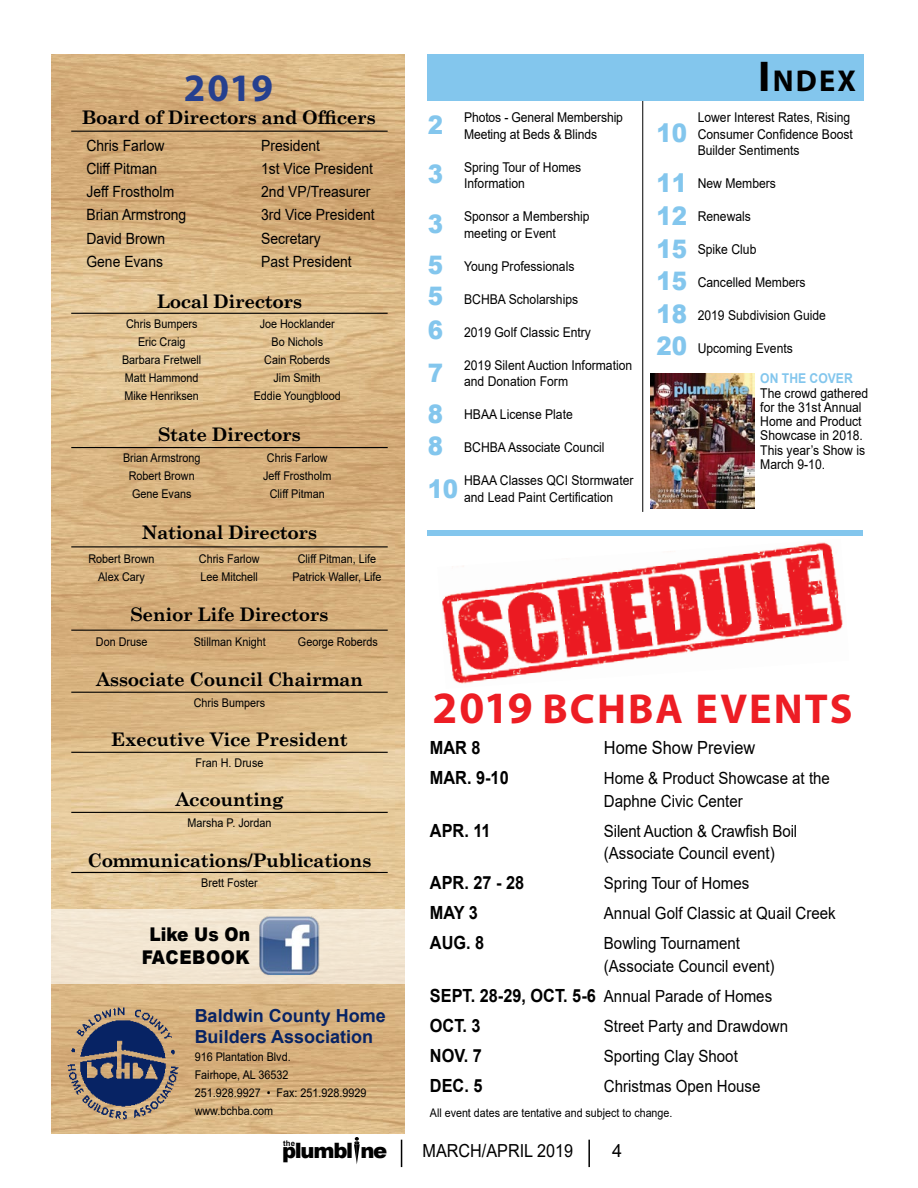
<style>
.page{position:relative;width:918px;height:1188px;background:#fff}
.page>*{position:absolute;margin:0;border:0;box-sizing:border-box;transform-origin:0 0}
.t1{font:700 42px "Myriad Pro";letter-spacing:.05em;color:#ed1d24}
.t2{font:700 39px "Myriad Pro";color:#25408f}
.t3{font:700 30.3px "Myriad Pro";color:#000}
.t4{font:900 25.5px/49.3px "Arial";color:#83c6ed;text-align:justify;scale:.9 1}
.t5{font:900 21.15px "Arial";letter-spacing:-.06em;color:#000}
.t6{font:900 18.9px/22.6px "Arial";letter-spacing:.01em;color:#000;text-align:center;scale:.9 1}
.t7{font:700 18.75px "Century Schoolbook";letter-spacing:-.02em;color:#000}
.t8{font:700 18.15px "Arial";color:#000;scale:.9 1}
.t9{font:18.15px "Arial";color:#000;scale:.9 1}
.t10{font:700 18px/21px "Arial";color:#072364}
.t11{font:18px "Arial";color:#000;scale:.9 1}
.t12{font:18px "Arial";color:#000}
.t13{font:16.8px/22.5px "Arial";color:#000;scale:.9 1}
.t14{font:15.45px/23.2px "Arial";color:#000;scale:.9 1}
.t15{font:13.5px/16.5px "Arial";color:#000;scale:.9 1}
.t16{font:700 13.5px "Arial";color:#83c6ed;scale:.9 1}
.t17{font:12px/18px "Arial";color:#000;text-align:center;scale:.9 1}
.t18{font:11.85px "Arial";color:#000;scale:.9 1}
.t19{font:700 7.8px "Arial";color:#000}
.s1{font-size:43.2px}
.s2{font-size:45px}
.s3{font-weight:700;font-size:18.15px}
</style>
<div class="page">
<svg style="left:354px;top:1137px;width:6px;height:27px"></svg>
<svg style="left:401px;top:1140px;width:1px;height:27px"></svg>
<hr style="left:588px;top:1140px;width:2px;height:27px;background:#000">
<img style="left:52px;top:54px;width:353px;height:1080px">
<img style="left:442px;top:542px;width:401px;height:142px">
<hr style="left:642px;top:101px;width:1px;height:411px;background:#000">
<div style="left:427px;top:54px;width:437px;height:47px;background:#83c6ed"></div>
<div style="left:427px;top:530px;width:436px;height:6px;background:#83c6ed"></div>
<img style="left:650px;top:374px;width:104px;height:135px">
<div style="left:51px;top:909px;width:355px;height:75px;background:#f2e5d1"></div>
<hr style="left:71px;top:313px;width:317px;height:1px;background:#000">
<hr style="left:71px;top:447px;width:317px;height:1px;background:#000">
<hr style="left:71px;top:546px;width:317px;height:1px;background:#000">
<hr style="left:71px;top:630px;width:317px;height:1px;background:#000">
<hr style="left:71px;top:692px;width:317px;height:1px;background:#000">
<hr style="left:71px;top:752px;width:317px;height:1px;background:#000">
<hr style="left:71px;top:812px;width:317px;height:1px;background:#000">
<hr style="left:71px;top:872px;width:317px;height:1px;background:#000">
<img style="left:66px;top:1007px;width:114px;height:113px">
<img style="left:259px;top:916px;width:61px;height:59px">
<hr style="left:71px;top:131px;width:317px;height:1px;background:#000">
<h2 class="t2" style="left:184px;top:62px;width:91px">2019</h2>
<h3 class="t7" style="left:82px;top:103px;width:296px">Board of Directors and Officers</h3>
<p class="t14" style="left:86px;top:134px;width:112px">Chris Farlow<br>Cliff Pitman<br>Jeff Frostholm<br>Brian Armstrong<br>David Brown<br>Gene Evans</p>
<p class="t14" style="left:261px;top:134px;width:128px">President<br>1st Vice President<br>2nd VP/Treasurer<br>3rd Vice President<br>Secretary<br>Past President</p>
<h3 class="t7" style="left:157px;top:286px;width:147px">Local Directors</h3>
<p class="t17" style="left:122px;top:315px;width:90px">Chris Bumpers<br>Eric Craig<br>Barbara Fretwell<br>Matt Hammond<br>Mike Henriksen</p>
<p class="t17" style="left:254px;top:315px;width:98px">Joe Hocklander<br>Bo Nichols<br>Cain Roberds<br>Jim Smith<br>Eddie Youngblood</p>
<h3 class="t7" style="left:158px;top:420px;width:144px">State Directors</h3>
<p class="t17" style="left:123px;top:449px;width:88px">Brian Armstrong<br>Robert Brown<br>Gene Evans</p>
<p class="t17" style="left:263px;top:449px;width:77px">Chris Farlow<br>Jeff Frostholm<br>Cliff Pitman</p>
<h3 class="t7" style="left:142px;top:518px;width:177px">National Directors</h3>
<p class="t17" style="left:88px;top:550px;width:75px">Robert Brown<br>Alex Cary</p>
<p class="t17" style="left:199px;top:550px;width:69px;text-align:left">Chris Farlow<br>Lee Mitchell</p>
<p class="t17" style="left:292px;top:550px;width:100px">Cliff Pitman, Life<br>Patrick Waller, Life</p>
<h3 class="t7" style="left:130px;top:600px;width:200px">Senior Life Directors</h3>
<p class="t17" style="left:96px;top:632px;width:59px">Don Druse</p>
<p class="t17" style="left:194px;top:632px;width:82px">Stillman Knight</p>
<p class="t17" style="left:298px;top:632px;width:90px">George Roberds</p>
<h3 class="t7" style="left:96px;top:665px;width:268px">Associate Council Chairman</h3>
<p class="t17" style="left:194px;top:693px;width:81px">Chris Bumpers</p>
<h3 class="t7" style="left:111px;top:725px;width:238px">Executive Vice President</h3>
<p class="t17" style="left:196px;top:753px;width:77px">Fran H. Druse</p>
<h3 class="t7" style="left:175px;top:785px;width:110px">Accounting</h3>
<p class="t17" style="left:188px;top:813px;width:95px">Marsha P. Jordan</p>
<h3 class="t7" style="left:88px;top:845px;width:285px">Communications/Publications</h3>
<p class="t17" style="left:201px;top:874px;width:64px">Brett Foster</p>
<h3 class="t6" style="left:142px;top:922px;width:122px">Like Us On<br>FACEBOOK</h3>
<h3 class="t10" style="left:195px;top:1006px;width:193px">Baldwin County Home<br>Builders Association</h3>
<p class="t17" style="left:195px;top:1048px;width:193px;text-align:left">916 Plantation Blvd.<br>Fairhope, AL 36532<br>251.928.9927 • Fax: 251.928.9929 www.bchba.com</p>
<p class="t19" style="left:283px;top:1138px;width:13px">the</p>
<h3 class="t5" style="left:282px;top:1136px;width:107px">plumbl ne</h3>
<p class="t15" style="left:464px;top:109px;width:178px">Photos - General Membership<br>Meeting at Beds &amp; Blinds</p>
<p class="t15" style="left:464px;top:159px;width:132px">Spring Tour of Homes<br>Information</p>
<p class="t15" style="left:464px;top:208px;width:141px">Sponsor a Membership meeting or Event</p>
<p class="t15" style="left:464px;top:258px;width:124px">Young Professionals</p>
<p class="t15" style="left:464px;top:291px;width:128px">BCHBA Scholarships</p>
<p class="t15" style="left:464px;top:324px;width:143px">2019 Golf Classic Entry</p>
<p class="t15" style="left:464px;top:357px;width:188px">2019 Silent Auction Information and Donation Form</p>
<p class="t15" style="left:464px;top:406px;width:122px">HBAA License Plate</p>
<p class="t15" style="left:464px;top:439px;width:158px">BCHBA Associate Council</p>
<p class="t15" style="left:464px;top:472px;width:190px">HBAA Classes QCI Stormwater and Lead Paint Certification</p>
<h3 class="t4" style="left:428px;top:99px;width:19px">2<br>3<br>3</h3>
<h3 class="t4" style="left:428px;top:248px;width:19px;line-height:32.4px">5<br>5<br>6</h3>
<h3 class="t4" style="left:428px;top:351px;width:19px;line-height:41.1px">7<br>8</h3>
<h3 class="t4" style="left:428px;top:424px;width:36px;line-height:42.2px">8<br>10</h3>
<h3 class="t4" style="left:657px;top:107px;width:36px">10</h3>
<h3 class="t4" style="left:657px;top:158px;width:36px">11</h3>
<h3 class="t4" style="left:657px;top:190px;width:36px">12</h3>
<h3 class="t4" style="left:657px;top:223px;width:36px">15</h3>
<h3 class="t4" style="left:657px;top:256px;width:36px">15</h3>
<h3 class="t4" style="left:657px;top:288px;width:36px">18</h3>
<h3 class="t4" style="left:657px;top:321px;width:36px">20</h3>
<h3 class="t3" style="left:758px;top:61px;width:99px"><span class="s1">I</span>NDEX</h3>
<p class="t15" style="left:698px;top:109px;width:174px">Lower Interest Rates, Rising<br>Consumer Confidence Boost<br>Builder Sentiments</p>
<p class="t15" style="left:698px;top:175px;width:89px">New Members</p>
<p class="t15" style="left:698px;top:208px;width:61px">Renewals</p>
<p class="t15" style="left:698px;top:241px;width:67px">Spike Club</p>
<p class="t15" style="left:698px;top:274px;width:122px">Cancelled Members</p>
<p class="t15" style="left:698px;top:307px;width:144px">2019 Subdivision Guide</p>
<p class="t15" style="left:698px;top:340px;width:107px">Upcoming Events</p>
<p class="t16" style="left:760px;top:369px;width:104px">ON THE COVER</p>
<p class="t15" style="left:760px;top:386px;width:121px;line-height:14.2px">The crowd gathered for the 31st Annual<br>Home and Product<br>Showcase in 2018.<br>This year’s Show is<br>March 9-10.</p>
<h1 class="t1" style="left:432px;top:681px;width:421px"><span class="s2">2019</span> BCHBA EVENTS</h1>
<h3 class="t8" style="left:430px;top:735px;width:58px">MAR 8</h3>
<h3 class="t9" style="left:604px;top:735px;width:170px">Home Show Preview</h3>
<h3 class="t8" style="left:430px;top:765px;width:89px">MAR. 9-10</h3>
<p class="t13" style="left:604px;top:767px;width:253px">Home &amp; Product Showcase at the<br>Daphne Civic Center</p>
<h3 class="t8" style="left:430px;top:817px;width:69px">APR. 11</h3>
<p class="t13" style="left:604px;top:819px;width:216px">Silent Auction &amp; Crawfish Boil (Associate Council event)</p>
<h3 class="t8" style="left:430px;top:870px;width:106px">APR. 27 - 28</h3>
<p class="t13" style="left:604px;top:872px;width:163px">Spring Tour of Homes</p>
<h3 class="t8" style="left:430px;top:900px;width:55px">MAY 3</h3>
<p class="t13" style="left:604px;top:902px;width:259px">Annual Golf Classic at Quail Creek</p>
<h3 class="t8" style="left:430px;top:930px;width:62px">AUG. 8</h3>
<p class="t13" style="left:604px;top:932px;width:191px">Bowling Tournament (Associate Council event)</p>
<p class="t13" style="left:430px;top:984px;width:382px"><span class="s3">SEPT. 28-29, OCT. 5-6</span> Annual Parade of Homes</p>
<h3 class="t8" style="left:430px;top:1012px;width:58px">OCT. 3</h3>
<p class="t13" style="left:604px;top:1014px;width:206px">Street Party and Drawdown</p>
<h3 class="t8" style="left:430px;top:1042px;width:59px">NOV. 7</h3>
<p class="t13" style="left:604px;top:1044px;width:150px">Sporting Clay Shoot</p>
<h3 class="t8" style="left:430px;top:1072px;width:60px">DEC. 5</h3>
<p class="t13" style="left:604px;top:1074px;width:175px">Christmas Open House</p>
<p class="t18" style="left:430px;top:1105px;width:271px">All event dates are tentative and subject to change.</p>
<h3 class="t11" style="left:423px;top:1139px;width:169px">MARCH/APRIL 2019</h3>
<h3 class="t12" style="left:612px;top:1139px;width:12px">4</h3>
</div>
